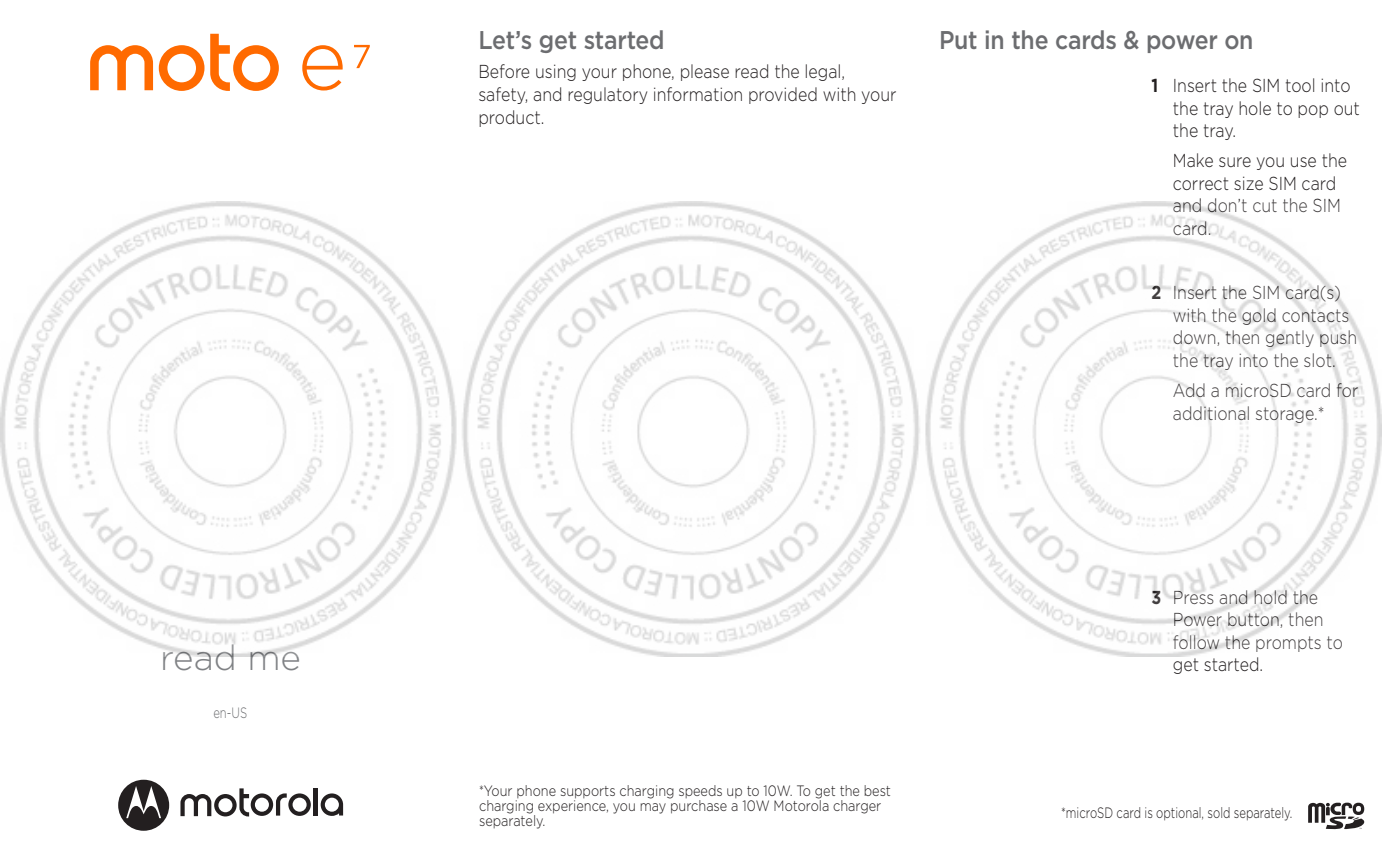
<style>
.page{position:relative;width:1382px;height:858px;background:#fff}
.page>*{position:absolute;margin:0;border:0;box-sizing:border-box;transform-origin:0 0}
.t1{font:300 35px "Gotham";color:#808285}
.t2{font:500 25.5px "Gotham";letter-spacing:-.01em;color:#6c6d70;scale:.9 1}
.t3{font:300 18.75px/22.5px "Gotham";color:#231f20;scale:.85 1}
.t4{font:300 15px/15px "Gotham";color:#231f20;scale:.75 1}
.t5{font:300 15px "Gotham";color:#6c6d70;scale:.75 1}
.s1{font-weight:700}
</style>
<div class="page">
<svg style="left:90px;top:45px;width:63px;height:45px"></svg>
<svg style="left:159px;top:34px;width:120px;height:57px"></svg>
<svg style="left:302px;top:45px;width:41px;height:45px"></svg>
<svg style="left:354px;top:45px;width:16px;height:23px"></svg>
<svg style="left:321px;top:793px;width:22px;height:22px"></svg>
<hr style="left:314px;top:787px;width:4px;height:28px;background:#231f20">
<svg style="left:180px;top:788px;width:131px;height:28px"></svg>
<svg style="left:118px;top:779px;width:51px;height:51px"></svg>
<svg style="left:1308px;top:802px;width:56px;height:27px"></svg>
<img style="left:0;top:201px;width:1382px;height:455px">
<h1 class="t1" style="left:160px;top:635px;width:142px">read me</h1>
<p class="t5" style="left:213px;top:703px;width:47px">en-US</p>
<h2 class="t2" style="left:478px;top:23px;width:209px">Let’s get started</h2>
<p class="t3" style="left:478px;top:60px;width:493px">Before using your phone, please read the legal, safety, and regulatory information provided with your product.</p>
<h2 class="t2" style="left:939px;top:23px;width:351px">Put in the cards &amp; power on</h2>
<p class="t3" style="left:1173px;top:74px;width:222px;text-indent:-21px"><span class="s1">1</span> Insert the SIM tool into the tray hole to pop out the tray.</p>
<p class="t3" style="left:1173px;top:149px;width:206px">Make sure you use the correct size SIM card and don’t cut the SIM card.</p>
<p class="t3" style="left:1173px;top:281px;width:218px;text-indent:-21px"><span class="s1">2</span> Insert the SIM card(s) with the gold contacts down, then gently push the tray into the slot.</p>
<p class="t3" style="left:1173px;top:378px;width:220px">Add a microSD card for additional storage.*</p>
<p class="t4" style="left:479px;top:782px;width:551px">*Your phone supports charging speeds up to 10W. To get the best charging experience, you may purchase a 10W Motorola charger separately.</p>
<p class="t3" style="left:1173px;top:585px;width:202px;text-indent:-21px"><span class="s1">3</span> Press and hold the<br>Power button, then follow the prompts to get started.</p>
<p class="t4" style="left:1061px;top:804px;width:310px">*microSD card is optional, sold separately.</p>
</div>
